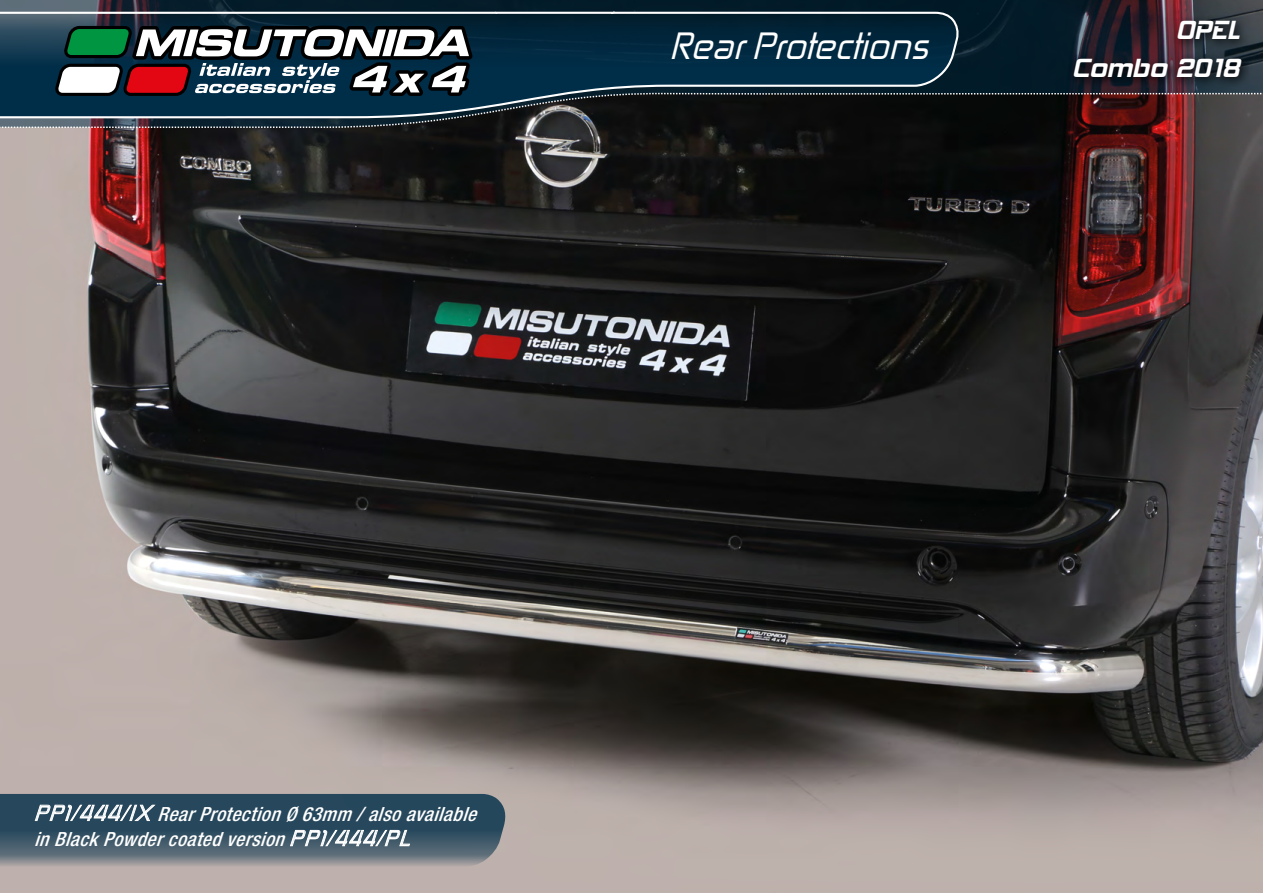
<style>
.page{position:relative;width:1263px;height:893px;background:#fff}
.page>*{position:absolute;margin:0;border:0;box-sizing:border-box;transform-origin:0 0}
.t1{font:italic 36.45px "Zekton Rg";color:#fff}
.t2{font:31.5px "Hemi Head 426";color:#fff}
.t3{font:italic 500 condensed 19.5px "Helvetica Neue LT Std";color:#fff}
.s1{font-family:"Zekton Rg";font-weight:400;font-stretch:normal;font-size:21px}
</style>
<div class="page">
<img style="left:0;top:129px;width:1263px;height:764px">
<svg style="left:0;top:0;width:1263px;height:92px;background:#11222e"></svg>
<svg style="left:0;top:92px;width:1263px;height:37px;background:#302527"></svg>
<svg style="left:0;top:11px;width:960px;height:108px;background:#133142"></svg>
<svg style="left:55px;top:0;width:423px;height:102px"></svg>
<svg style="left:1068px;top:14px;width:184px;height:74px;background:#28242e"></svg>
<svg style="left:0;top:794px;width:507px;height:73px;background:#496070"></svg>
<p class="t1" style="left:669px;top:23px;width:271px">RearProtections</p>
<p class="t2" style="left:1176px;top:17px;width:65px">OPEL</p>
<p class="t2" style="left:1072px;top:55px;width:169px">Combo 2018</p>
<p class="t3" style="left:34px;top:802px;width:451px"><span class="s1">PP1/444/IX</span> RearProtectionØ63mm /alsoavailable</p>
<p class="t3" style="left:34px;top:827px;width:385px">inBlackPowdercoatedversion<span class="s1">PP1/444/PL</span></p>
</div>
